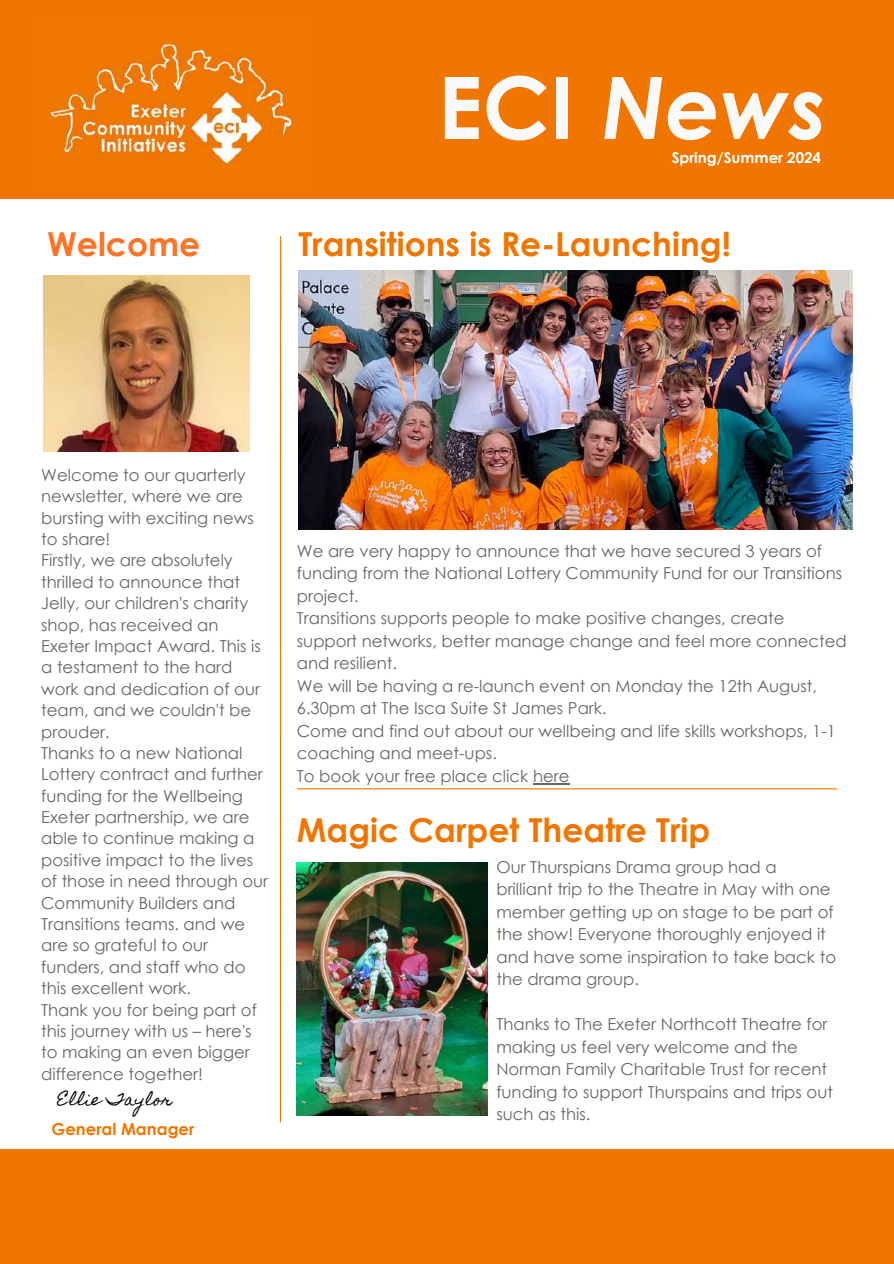
<style>
.page{position:relative;width:894px;height:1264px;background:#fff}
.page>*{position:absolute;margin:0;border:0;box-sizing:border-box;transform-origin:0 0}
.t1{font:italic 700 86.1px "Century Gothic";color:#f9f9f9}
.t2{font:700 33px "Century Gothic";color:#f07601}
.t3{font:700 33px "Century Gothic";color:#fd7428}
.t4{font:16.5px/21.3px "Century Gothic";color:#666}
.t5{font:700 16.5px "Century Gothic";color:#f07601}
.t6{font:15.9px "Homemade Apple";color:#000}
.t7{font:700 15px "Century Gothic";color:#fff}
.s1{font-style:normal}
</style>
<div class="page">
<div style="left:0;top:0;width:893px;height:199px;background:#f07601"></div>
<div style="left:0;top:1148px;width:893px;height:115px;background:#f07601"></div>
<img style="left:46px;top:42px;width:254px;height:128px">
<img style="left:44px;top:275px;width:206px;height:176px">
<hr style="left:280px;top:236px;width:1px;height:886px;background:#f07601">
<img style="left:298px;top:271px;width:554px;height:258px">
<hr style="left:297px;top:788px;width:540px;height:1px;background:#f07601">
<img style="left:297px;top:862px;width:190px;height:253px">
<hr style="left:533px;top:783px;width:36px;height:1px;background:#666">
<h2 class="t3" style="left:47px;top:223px;width:155px">Welcome</h2>
<h1 class="t1" style="left:437px;top:52px;width:391px"><span class="s1">ECI</span> News</h1>
<p class="t7" style="left:671px;top:148px;width:151px">Spring/Summer 2024</p>
<h2 class="t2" style="left:298px;top:223px;width:434px">Transitions is Re-Launching!</h2>
<p class="t4" style="left:41px;top:464px;width:228px">Welcome to our quarterly newsletter, where we are bursting with exciting news to share!<br>Firstly, we are absolutely thrilled to announce that<br>Jelly, our children's charity shop, has received an<br>Exeter Impact Award. This is a testament to the hard work and dedication of our team, and we couldn't be prouder.<br>Thanks to a new National<br>Lottery contract and further funding for the Wellbeing<br>Exeter partnership, we are able to continue making a positive impact to the lives of those in need through our<br>Community Builders and<br>Transitions teams. and we are so grateful to our funders, and staff who do this excellent work.<br>Thank you for being part of this journey with us – here's to making an even bigger difference together!</p>
<p class="t6" style="left:57px;top:1090px;width:116px">Ellie Taylor</p>
<p class="t5" style="left:51px;top:1118px;width:144px">General Manager</p>
<p class="t4" style="left:297px;top:539px;width:551px;line-height:22.5px">We are very happy to announce that we have secured 3 years of funding from the National Lottery Community Fund for our Transitions project.<br>Transitions supports people to make positive changes, create support networks, better manage change and feel more connected and resilient.<br>We will be having a re-launch event on Monday the 12th August, 6.30pm at The Isca Suite St James Park.<br>Come and find out about our wellbeing and life skills workshops, 1-1 coaching and meet-ups.<br>To book your free place click here</p>
<h2 class="t2" style="left:297px;top:808px;width:415px">Magic Carpet Theatre Trip</h2>
<p class="t4" style="left:496px;top:855px;width:341px;line-height:22.5px">Our Thurspians Drama group had a brilliant trip to the Theatre in May with one member getting up on stage to be part of the show! Everyone thoroughly enjoyed it and have some inspiration to take back to the drama group.</p>
<p class="t4" style="left:496px;top:1012px;width:338px;line-height:22.5px">Thanks to The Exeter Northcott Theatre for making us feel very welcome and the Norman Family Charitable Trust for recent funding to support Thurspains and trips out such as this.</p>
</div>
